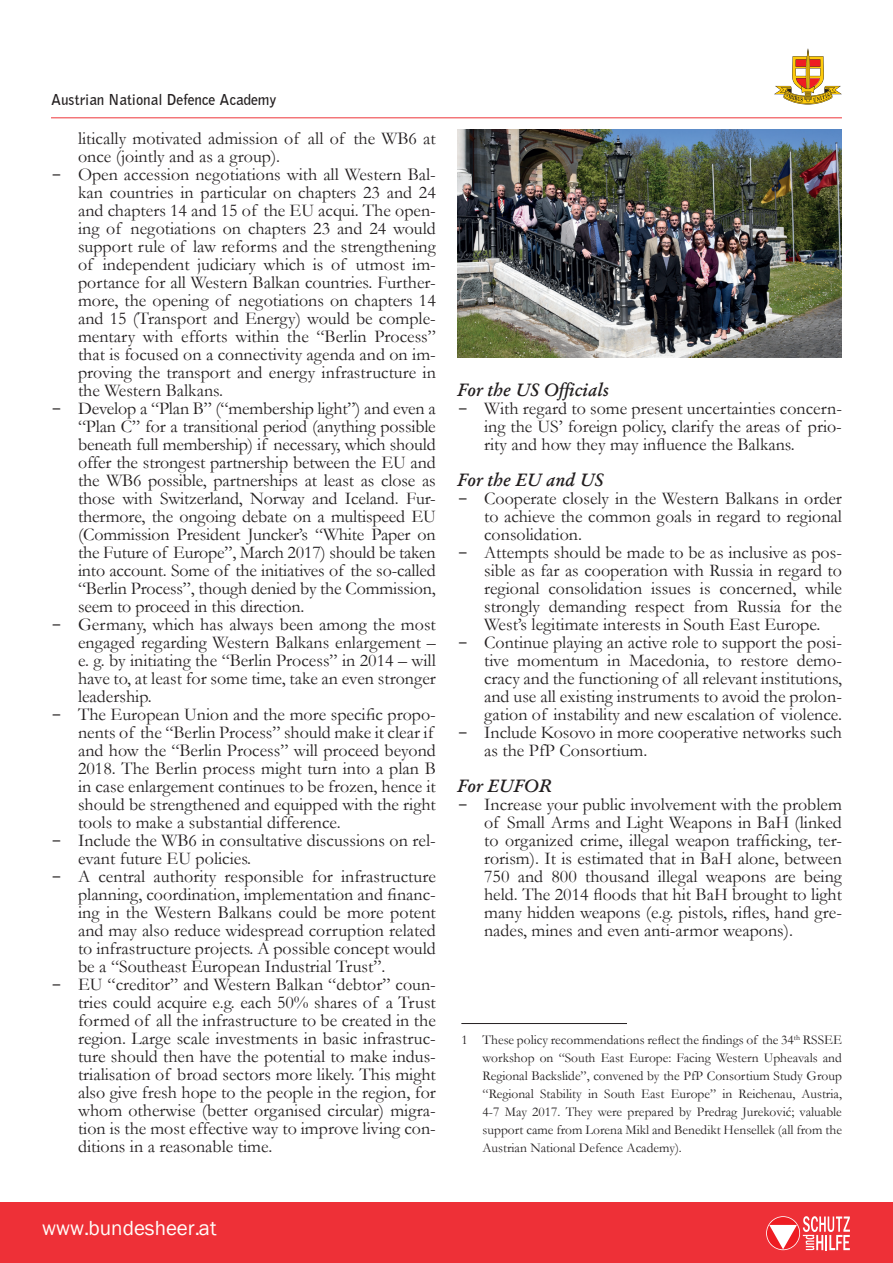
<style>
.page{position:relative;width:893px;height:1263px;background:#fff}
.page>*{position:absolute;margin:0;border:0;box-sizing:border-box;transform-origin:0 0}
.t1{font:21px "Franklin Gothic";color:#fffefa}
.t2{font:18px/18px "Garamond";color:#231f20;text-align:justify}
.t3{font:18px "Garamond Kursiv Halbfett";color:#231f20}
.t4{font:700 15px "Bell Gothic BT";color:#231f20}
.t5{font:13.5px/18px "Garamond";color:#231f20;text-align:justify}
.s1{font-family:"Courier New"}
</style>
<div class="page">
<div style="left:0;top:1203px;width:893px;height:60px;background:#ee3037"></div>
<svg style="left:766px;top:1216px;width:84px;height:34px"></svg>
<hr style="left:461px;top:1023px;width:166px;height:1px;background:#231f20">
<img style="left:457px;top:130px;width:385px;height:228px">
<hr style="left:51px;top:117px;width:791px;height:1px;background:#ee3439">
<svg style="left:774px;top:49px;width:68px;height:56px"></svg>
<p class="t4" style="left:51px;top:90px;width:227px">Austrian National Defence Academy</p>
<p class="t2" style="left:78px;top:129px;width:359px">litically motivated admission of all of the WB6 at once (jointly and as a group).</p>
<p class="t2" style="left:78px;top:165px;width:359px;text-indent:-27px"><span class="s1">-</span> Open accession negotiations with all Western Bal&shy;kan countries in particular on chapters 23 and 24 and chapters 14 and 15 of the EU acqui. The open&shy;ing of negotiations on chapters 23 and 24 would support rule of law reforms and the strengthening of independent judiciary which is of utmost im&shy;portance for all Western Balkan countries. Further&shy;more, the opening of negotiations on chapters 14 and 15 (Transport and Energy) would be comple&shy;mentary with efforts within the “Berlin Process” that is focused on a connectivity agenda and on im&shy;proving the transport and energy infrastructure in the Western Balkans.</p>
<p class="t2" style="left:78px;top:399px;width:359px;text-indent:-27px"><span class="s1">-</span> Develop a “Plan B” (“membership light”) and even a “Plan C” for a transitional period (anything possible beneath full membership) if necessary, which should offer the strongest partnership between the EU and the WB6 possible, partnerships at least as close as those with Switzerland, Norway and Iceland. Fur&shy;thermore, the ongoing debate on a multispeed EU (Commission President Juncker’s “White Paper on the Future of Europe”, March 2017) should be taken into account. Some of the initiatives of the so-called “Berlin Process”, though denied by the Commission, seem to proceed in this direction.</p>
<p class="t2" style="left:78px;top:615px;width:359px;text-indent:-27px"><span class="s1">-</span> Germany, which has always been among the most engaged regarding Western Balkans enlargement – e. g. by initiating the “Berlin Process” in 2014 – will have to, at least for some time, take an even stronger leadership.</p>
<p class="t2" style="left:78px;top:705px;width:359px;text-align:left;text-indent:-27px"><span class="s1">-</span> The European Union and the more specific propo&shy;nents of the “Berlin Process” should make it clear if and how the “Berlin Process” will proceed beyond 2018. The Berlin process might turn into a plan B in case enlargement continues to be frozen, hence it should be strengthened and equipped with the right tools to make a substantial difference.</p>
<p class="t2" style="left:78px;top:831px;width:359px;text-indent:-27px"><span class="s1">-</span> Include the WB6 in consultative discussions on rel&shy;evant future EU policies.</p>
<p class="t2" style="left:78px;top:867px;width:359px;text-indent:-27px"><span class="s1">-</span> A central authority responsible for infrastructure planning, coordination, implementation and financ&shy;ing in the Western Balkans could be more potent and may also reduce widespread corruption related to infrastructure projects. A possible concept would be a “Southeast European Industrial Trust”.</p>
<p class="t2" style="left:78px;top:975px;width:359px;text-indent:-27px"><span class="s1">-</span> EU “creditor” and Western Balkan “debtor” coun&shy;tries could acquire e.g. each 50% shares of a Trust formed of all the infrastructure to be created in the region. Large scale investments in basic infrastruc&shy;ture should then have the potential to make indus&shy;trialisation of broad sectors more likely. This might also give fresh hope to the people in the region, for whom otherwise (better organised circular) migra&shy;tion is the most effective way to improve living con&shy;ditions in a reasonable time.</p>
<p class="t3" style="left:457px;top:378px;width:153px">For the US Officials</p>
<p class="t2" style="left:484px;top:399px;width:359px;text-indent:-27px"><span class="s1">-</span> With regard to some present uncertainties concern&shy;ing the US’ foreign policy, clarify the areas of prio&shy;rity and how they may influence the Balkans.</p>
<p class="t3" style="left:457px;top:468px;width:148px">For the EU and US</p>
<p class="t2" style="left:484px;top:489px;width:359px;text-indent:-27px"><span class="s1">-</span> Cooperate closely in the Western Balkans in order to achieve the common goals in regard to regional consolidation.</p>
<p class="t2" style="left:484px;top:543px;width:359px;text-indent:-27px"><span class="s1">-</span> Attempts should be made to be as inclusive as pos&shy;sible as far as cooperation with Russia in regard to regional consolidation issues is concerned, while strongly demanding respect from Russia for the West’s legitimate interests in South East Europe.</p>
<p class="t2" style="left:484px;top:633px;width:359px;text-indent:-27px"><span class="s1">-</span> Continue playing an active role to support the posi&shy;tive momentum in Macedonia, to restore demo&shy;cracy and the functioning of all relevant institutions, and use all existing instruments to avoid the prolon&shy;gation of instability and new escalation of violence.</p>
<p class="t2" style="left:484px;top:723px;width:359px;text-indent:-27px"><span class="s1">-</span> Include Kosovo in more cooperative networks such as the PfP Consortium.</p>
<p class="t3" style="left:457px;top:774px;width:96px">For EUFOR</p>
<p class="t2" style="left:484px;top:795px;width:359px;text-indent:-27px"><span class="s1">-</span> Increase your public involvement with the problem of Small Arms and Light Weapons in BaH (linked to organized crime, illegal weapon trafficking, ter&shy;rorism). It is estimated that in BaH alone, between 750 and 800 thousand illegal weapons are being held. The 2014 floods that hit BaH brought to light many hidden weapons (e.g. pistols, rifles, hand gre&shy;nades, mines and even anti-armor weapons).</p>
<p class="t5" style="left:483px;top:1030px;width:361px;text-indent:-21px">1 These policy recommendations reflect the findings of the 34<sup>th</sup> RSSEE workshop on “South East Europe: Facing Western Upheavals and Regional Backslide”, convened by the PfP Consortium Study Group “Regional Stability in South East Europe” in Reichenau, Austria, 4-7 May 2017. They were prepared by Predrag Jureković; valuable support came from Lorena Mikl and Benedikt Hensellek (all from the Austrian National Defence Academy).</p>
<p class="t1" style="left:42px;top:1214px;width:176px">www.bundesheer.at</p>
</div>
